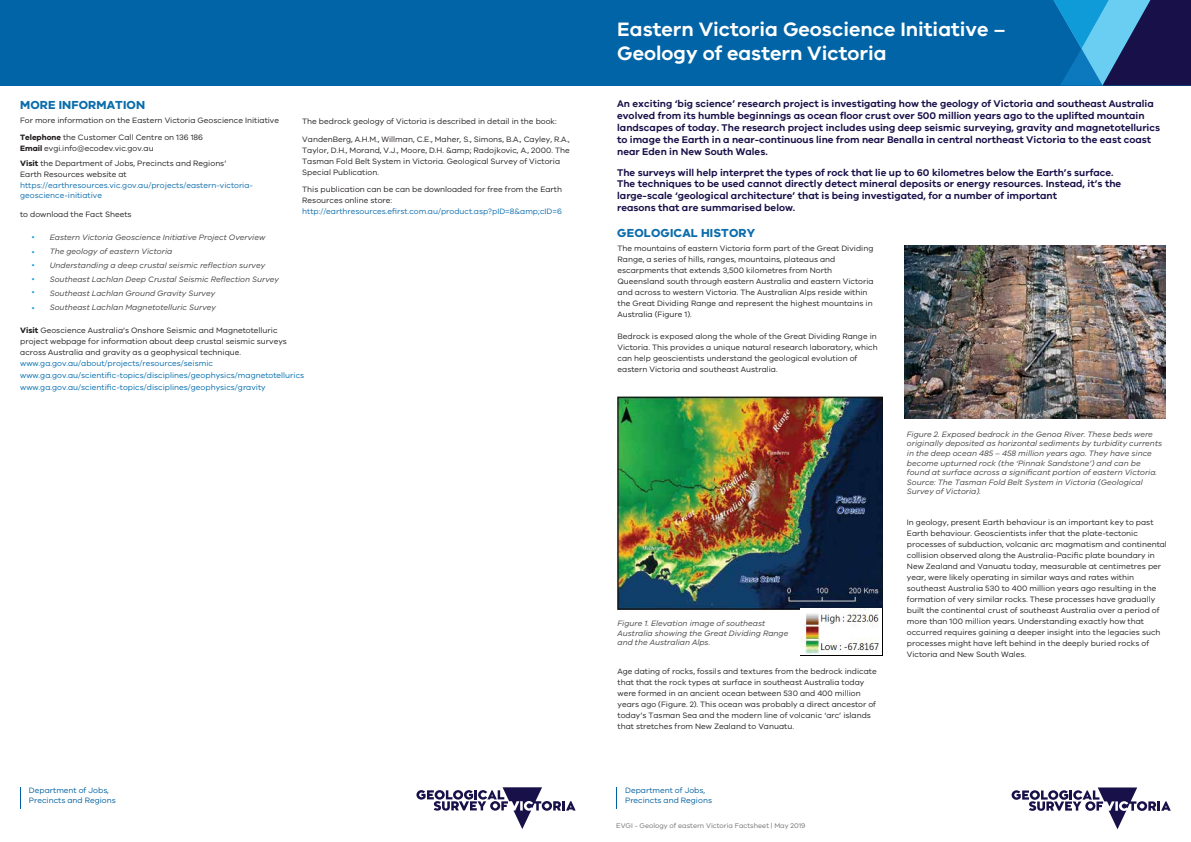
<style>
.page{position:relative;width:1191px;height:842px;background:#fff}
.page>*{position:absolute;margin:0;border:0;box-sizing:border-box;transform-origin:0 0}
.t1{font:600 20px/24px "VIC";color:#fff}
.t2{font:700 12px "VIC";letter-spacing:.01em;color:#0b6dac}
.t3{font:600 10px/12px "VIC";color:#181048}
.t4{font:8px/11px "VIC";color:#242020}
.t5{font:italic 8px/9.6px "VIC";color:#424244}
.t6{font:8px/12px "VIC";color:#006cac}
.t7{font:8px/9.6px "VIC";color:#0c6cac}
.t8{font:8px/9.6px "VIC";color:#01609f}
.t9{font:7px "VIC";color:#717172}
.t10{font:7px/14.5px "VIC";color:#0e9bd7}
.s1{font-weight:700}
</style>
<div class="page">
<div style="left:0;top:0;width:1191px;height:85px;background:#0064a6"></div>
<svg style="left:1053px;top:0;width:138px;height:85px"></svg>
<svg style="left:1011px;top:787px;width:159px;height:42px"></svg>
<svg style="left:616px;top:787px;width:1px;height:22px"></svg>
<svg style="left:416px;top:787px;width:159px;height:42px"></svg>
<svg style="left:20px;top:787px;width:1px;height:22px"></svg>
<img style="left:617px;top:396px;width:265px;height:213px">
<img style="left:904px;top:245px;width:261px;height:173px">
<div style="left:799px;top:608px;width:83px;height:47px;background:#fff"></div>
<img style="left:801px;top:609px;width:78px;height:45px">
<h2 class="t2" style="left:20px;top:98px;width:126px">MORE INFORMATION</h2>
<p class="t4" style="left:20px;top:112px;width:260px;line-height:16.8px">For more information on the Eastern Victoria Geoscience Initiative<br><span class="s1">Telephone</span> the Customer Call Centre on 136 186</p>
<p class="t4" style="left:20px;top:141px;width:208px;line-height:15px"><span class="s1">Email</span> evgi.info@ecodev.vic.gov.au<br><span class="s1">Visit</span> the Department of Jobs, Precincts and Regions’</p>
<p class="t4" style="left:20px;top:169px;width:108px">Earth Resources website at</p>
<p class="t7" style="left:20px;top:180px;width:234px">https://earthresources.vic.gov.au/projects/eastern-victoria&shy;geoscience-initiative</p>
<p class="t4" style="left:20px;top:209px;width:113px">to download the Fact Sheets</p>
<p class="t10" style="left:32px;top:229px;width:4px">• •</p>
<p class="t10" style="left:32px;top:257px;width:4px">• •</p>
<p class="t10" style="left:32px;top:284px;width:4px;line-height:15px">• •</p>
<p class="t5" style="left:50px;top:230px;width:231px;line-height:14px">Eastern Victoria Geoscience Initiative Project Overview The geology of eastern Victoria<br>Understanding a deep crustal seismic reflection survey Southeast Lachlan Deep Crustal Seismic Reflection Survey Southeast Lachlan Ground Gravity Survey<br>Southeast Lachlan Magnetotelluric Survey</p>
<p class="t4" style="left:20px;top:325px;width:268px"><span class="s1">Visit</span> Geoscience Australia’s Onshore Seismic and Magnetotelluric project webpage for information about deep crustal seismic surveys across Australia and gravity as a geophysical technique.</p>
<p class="t4" style="left:302px;top:116px;width:256px">The bedrock geology of Victoria is described in detail in the book:</p>
<p class="t4" style="left:302px;top:134px;width:269px">VandenBerg, A.H.M., Willman, C.E., Maher, S., Simons, B.A., Cayley, R.A., Taylor, D.H., Morand, V.J., Moore, D.H. &amp;amp; Radojkovic, A., 2000. The Tasman Fold Belt System in Victoria. Geological Survey of Victoria Special Publication.</p>
<p class="t4" style="left:302px;top:183px;width:261px">This publication can be can be downloaded for free from the Earth<br>Resources online store:</p>
<p class="t7" style="left:302px;top:206px;width:261px">http://earthresources.efirst.com.au/product.asp?pID=8&amp;amp;cID=6</p>
<p class="t6" style="left:20px;top:357px;width:285px">www.ga.gov.au/about/projects/resources/seismic www.ga.gov.au/scientific-topics/disciplines/geophysics/magnetotellurics www.ga.gov.au/scientific-topics/disciplines/geophysics/gravity</p>
<p class="t8" style="left:29px;top:786px;width:88px">Department of Jobs,<br>Precincts and Regions</p>
<h1 class="t1" style="left:617px;top:17px;width:390px">Eastern Victoria Geoscience Initiative –<br>Geology of eastern Victoria</h1>
<p class="t3" style="left:617px;top:98px;width:544px">An exciting ‘big science’ research project is investigating how the geology of Victoria and southeast Australia evolved from its humble beginnings as ocean floor crust over 500 million years ago to the uplifted mountain landscapes of today. The research project includes using deep seismic surveying, gravity and magnetotellurics to image the Earth in a near-continuous line from near Benalla in central northeast Victoria to the east coast near Eden in New South Wales.</p>
<p class="t3" style="left:617px;top:178px;width:505px">The techniques to be used cannot directly detect mineral deposits or energy resources. Instead, it’s the large-scale ‘geological architecture’ that is being investigated, for a number of important<br>reasons that are summarised below.</p>
<p class="t4" style="left:617px;top:243px;width:258px">The mountains of eastern Victoria form part of the Great Dividing Range, a series of hills, ranges, mountains, plateaus and escarpments that extends 3,500 kilometres from North Queensland south through eastern Australia and eastern Victoria and across to western Victoria. The Australian Alps reside within the Great Dividing Range and represent the highest mountains in Australia (Figure 1).</p>
<p class="t4" style="left:617px;top:331px;width:262px">Bedrock is exposed along the whole of the Great Dividing Range in Victoria. This provides a unique natural research laboratory, which can help geoscientists understand the geological evolution of eastern Victoria and southeast Australia.</p>
<p class="t3" style="left:617px;top:167px;width:498px">The surveys will help interpret the types of rock that lie up to 60 kilometres below the Earth’s surface.</p>
<h2 class="t2" style="left:617px;top:225px;width:139px">GEOLOGICAL HISTORY</h2>
<p class="t5" style="left:617px;top:618px;width:172px">Figure 1. Elevation image of southeast<br>Australia showing the Great Dividing Range and the Australian Alps.</p>
<p class="t4" style="left:617px;top:665px;width:261px">Age dating of rocks, fossils and textures from the bedrock indicate that that the rock types at surface in southeast Australia today were formed in an ancient ocean between 530 and 400 million years ago (Figure. 2). This ocean was probably a direct ancestor of today’s Tasman Sea and the modern line of volcanic ‘arc’ islands that stretches from New Zealand to Vanuatu.</p>
<p class="t8" style="left:625px;top:786px;width:88px">Department of Jobs,<br>Precincts and Regions</p>
<p class="t9" style="left:616px;top:821px;width:191px">EVGI - Geology of eastern Victoria Factsheet | May 2019</p>
<p class="t5" style="left:907px;top:429px;width:257px">Figure 2. Exposed bedrock in the Genoa River. These beds were originally deposited as horizontal sediments by turbidity currents in the deep ocean 485 – 458 million years ago. They have since become upturned rock (the ‘Pinnak Sandstone’) and can be found at surface across a significant portion of eastern Victoria.<br>Source: The Tasman Fold Belt System in Victoria (Geological Survey of Victoria).</p>
<p class="t4" style="left:907px;top:517px;width:261px">In geology, present Earth behaviour is an important key to past Earth behaviour. Geoscientists infer that the plate-tectonic processes of subduction, volcanic arc magmatism and continental collision observed along the Australia-Pacific plate boundary in New Zealand and Vanuatu today, measurable at centimetres per year, were likely operating in similar ways and rates within southeast Australia 530 to 400 million years ago resulting in the formation of very similar rocks. These processes have gradually built the continental crust of southeast Australia over a period of more than 100 million years. Understanding exactly how that occurred requires gaining a deeper insight into the legacies such processes might have left behind in the deeply buried rocks of Victoria and New South Wales.</p>
</div>
